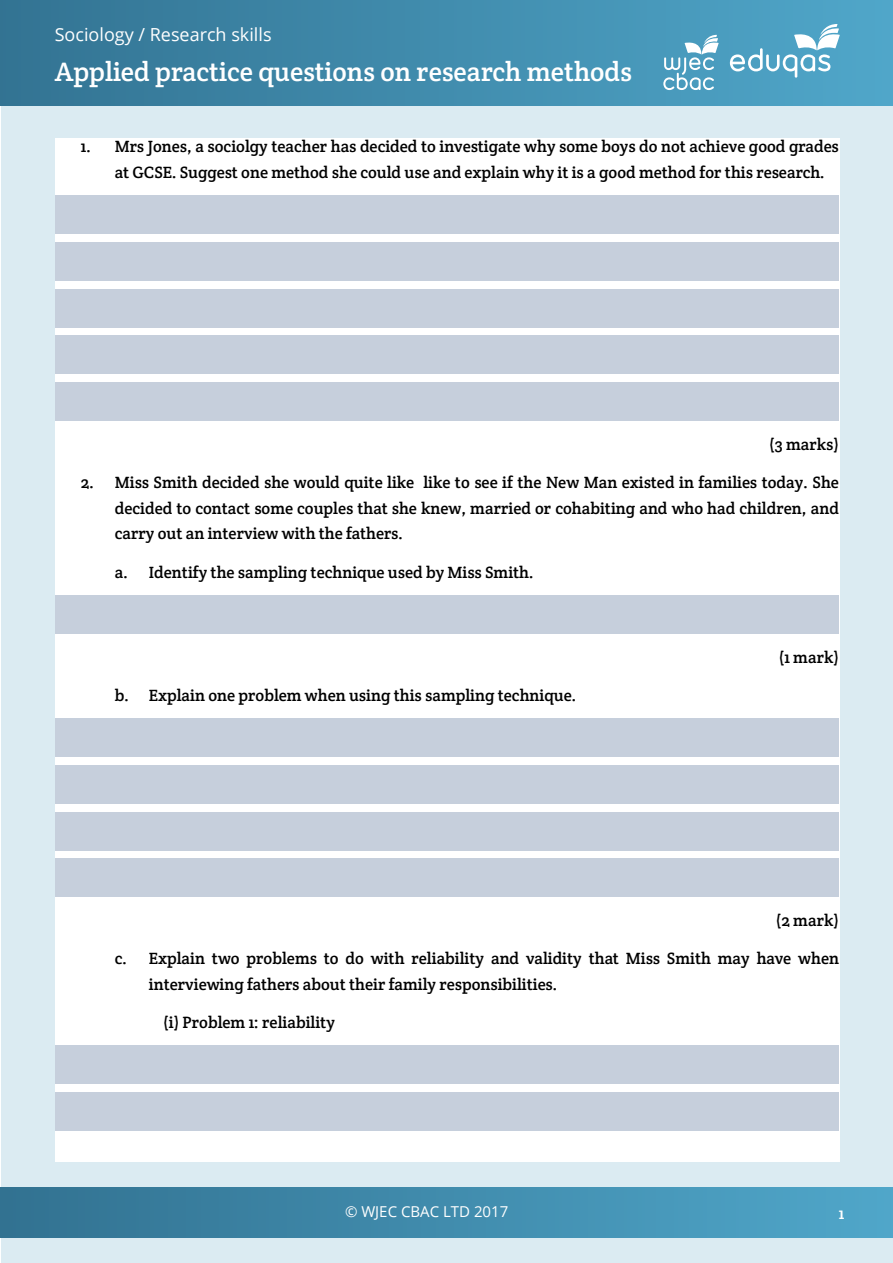
<style>
.page{position:relative;width:893px;height:1263px;background:#fff}
.page>*{position:absolute;margin:0;border:0;box-sizing:border-box;transform-origin:0 0}
.t1{font:27px "Crete Round";color:#fff}
.t2{font:18px "Open Sans";color:#fff}
.t3{font:16.5px/25.5px "Crete Round";color:#000}
.t4{font:16.5px "Crete Round";color:#fff}
.t5{font:15px "Open Sans";color:#fff}
</style>
<div class="page">
<div style="left:1px;top:1px;width:892px;height:1262px;background:#dbebf2"></div>
<div style="left:0;top:1px;width:893px;height:105px;background:linear-gradient(to right,#337392,#50a7ca)"></div>
<svg style="left:730px;top:24px;width:110px;height:54px;background:#73b4cf"></svg>
<div style="left:0;top:1187px;width:893px;height:50px;background:linear-gradient(to right,#327291,#50a7c9)"></div>
<svg style="left:663px;top:35px;width:56px;height:55px;background:#79b5ce"></svg>
<div style="left:55px;top:138px;width:785px;height:1024px;background:#fff"></div>
<div style="left:55px;top:196px;width:784px;height:38px;background:#c6cfdc"></div>
<div style="left:55px;top:242px;width:784px;height:38px;background:#c6cfdc"></div>
<div style="left:55px;top:289px;width:784px;height:38px;background:#c6cfdc"></div>
<div style="left:55px;top:336px;width:784px;height:38px;background:#c6cfdc"></div>
<div style="left:55px;top:383px;width:784px;height:38px;background:#c6cfdc"></div>
<div style="left:55px;top:595px;width:784px;height:38px;background:#c6cfdc"></div>
<div style="left:55px;top:718px;width:784px;height:38px;background:#c6cfdc"></div>
<div style="left:55px;top:765px;width:784px;height:38px;background:#c6cfdc"></div>
<div style="left:55px;top:812px;width:784px;height:38px;background:#c6cfdc"></div>
<div style="left:55px;top:859px;width:784px;height:38px;background:#c6cfdc"></div>
<div style="left:55px;top:1046px;width:784px;height:38px;background:#c6cfdc"></div>
<div style="left:55px;top:1092px;width:784px;height:39px;background:#c6cfdc"></div>
<p class="t2" style="left:55px;top:22px;width:218px">Sociology / Research skills</p>
<h1 class="t1" style="left:55px;top:54px;width:579px">Applied practice questions on research methods</h1>
<p class="t3" style="left:115px;top:134px;width:726px;text-indent:-34px">1. Mrs Jones, a sociolgy teacher has decided to investigate why some boys do not achieve good grades at GCSE. Suggest one method she could use and explain why it is a good method for this research.</p>
<p class="t3" style="left:769px;top:431px;width:71px">(3 marks)</p>
<p class="t3" style="left:115px;top:470px;width:726px;text-align:justify;text-indent:-34px">2. Miss Smith decided she would quite like like to see if the New Man existed in families today. She decided to contact some couples that she knew, married or cohabiting and who had children, and carry out an interview with the fathers.</p>
<p class="t3" style="left:115px;top:559px;width:420px">a. Identify the sampling technique used by Miss Smith.</p>
<p class="t3" style="left:115px;top:682px;width:463px">b. Explain one problem when using this sampling technique.</p>
<p class="t3" style="left:779px;top:644px;width:62px">(1 mark)</p>
<p class="t3" style="left:776px;top:907px;width:65px">(2 mark)</p>
<p class="t3" style="left:149px;top:946px;width:692px;text-indent:-34px">c. Explain two problems to do with reliability and validity that Miss Smith may have when interviewing fathers about their family responsibilities.</p>
<p class="t3" style="left:163px;top:1009px;width:173px">(i) Problem 1: reliability</p>
<p class="t5" style="left:345px;top:1201px;width:165px">© WJEC CBAC LTD 2017</p>
<p class="t4" style="left:839px;top:1203px;width:7px">1</p>
</div>
